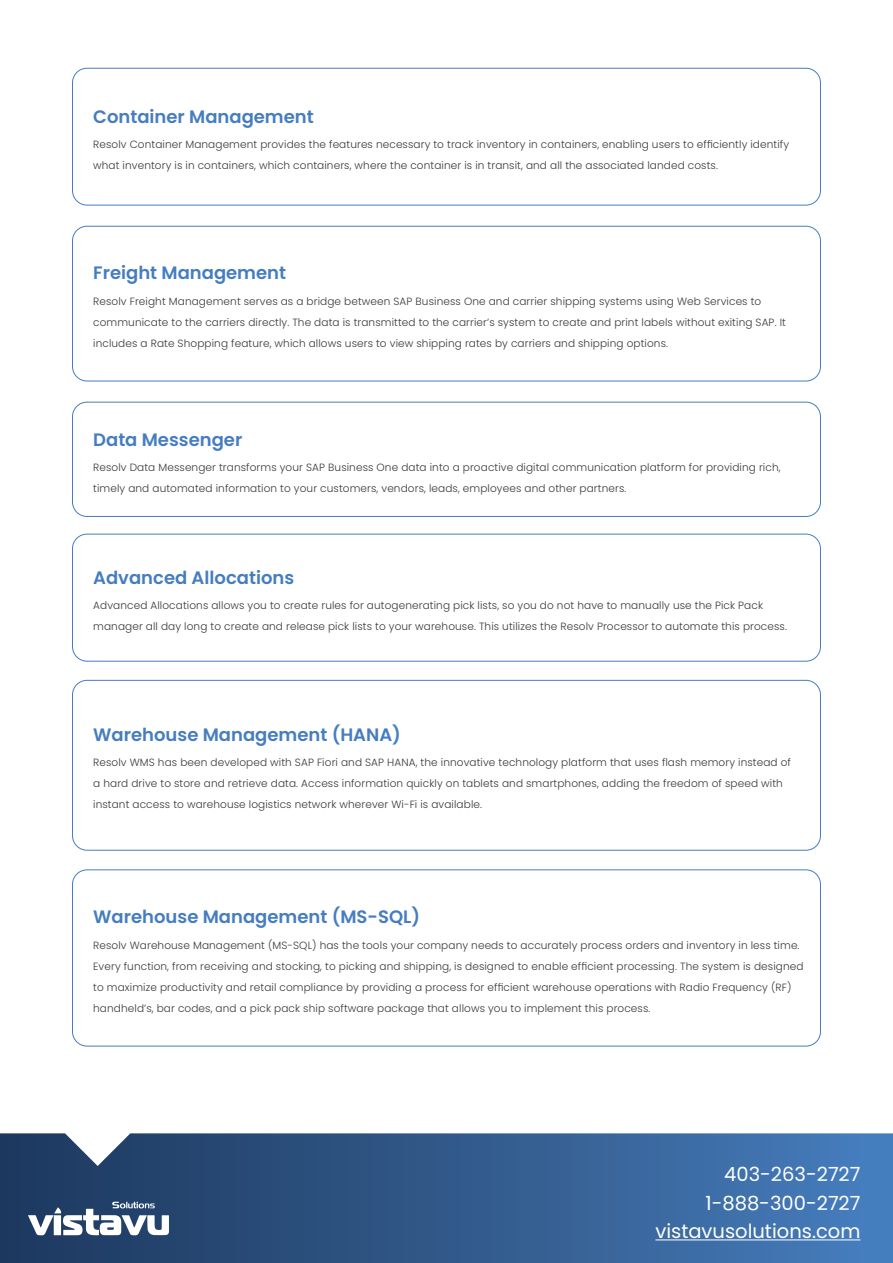
<style>
.page{position:relative;width:893px;height:1263px;background:#fff}
.page>*{position:absolute;margin:0;border:0;box-sizing:border-box;transform-origin:0 0}
.t1{font:19.5px/28.5px "Poppins";color:#fff;text-align:right}
.t2{font:600 18px "Poppins";color:#457dc0}
.t3{font:300 10.5px/21px "Poppins";letter-spacing:.01em;color:#383938}
</style>
<div class="page">
<svg style="left:0;top:1133px;width:893px;height:130px;background:#355d8e"></svg>
<svg style="left:28px;top:1202px;width:141px;height:33px"></svg>
<hr style="left:655px;top:1239px;width:205px;height:1px;background:#fff">
<div style="left:72px;top:68px;width:749px;height:137px;border:1px solid #457dc0;border-radius:15px"></div>
<div style="left:72px;top:680px;width:749px;height:170px;border:1px solid #457dc0;border-radius:15px"></div>
<div style="left:72px;top:226px;width:749px;height:155px;border:1px solid #457dc0;border-radius:15px"></div>
<div style="left:72px;top:402px;width:749px;height:115px;border:1px solid #457dc0;border-radius:15px"></div>
<div style="left:72px;top:870px;width:749px;height:176px;border:1px solid #457dc0;border-radius:15px"></div>
<div style="left:72px;top:534px;width:749px;height:127px;border:1px solid #457dc0;border-radius:15px"></div>
<h2 class="t2" style="left:93px;top:106px;width:222px">Container Management</h2>
<p class="t3" style="left:93px;top:134px;width:697px">Resolv Container Management provides the features necessary to track inventory in containers, enabling users to efficiently identify what inventory is in containers, which containers, where the container is in transit, and all the associated landed costs.</p>
<h2 class="t2" style="left:93px;top:263px;width:194px">Freight Management</h2>
<p class="t3" style="left:93px;top:291px;width:694px">Resolv Freight Management serves as a bridge between SAP Business One and carrier shipping systems using Web Services to communicate to the carriers directly. The data is transmitted to the carrier’s system to create and print labels without exiting SAP. It includes a Rate Shopping feature, which allows users to view shipping rates by carriers and shipping options.</p>
<h2 class="t2" style="left:93px;top:429px;width:151px">Data Messenger</h2>
<p class="t3" style="left:93px;top:457px;width:689px">Resolv Data Messenger transforms your SAP Business One data into a proactive digital communication platform for providing rich, timely and automated information to your customers, vendors, leads, employees and other partners.</p>
<h2 class="t2" style="left:93px;top:567px;width:203px">Advanced Allocations</h2>
<p class="t3" style="left:93px;top:595px;width:695px">Advanced Allocations allows you to create rules for autogenerating pick lists, so you do not have to manually use the Pick Pack manager all day long to create and release pick lists to your warehouse. This utilizes the Resolv Processor to automate this process.</p>
<h2 class="t2" style="left:93px;top:724px;width:309px">Warehouse Management (HANA)</h2>
<p class="t3" style="left:93px;top:752px;width:699px">Resolv WMS has been developed with SAP Fiori and SAP HANA, the innovative technology platform that uses flash memory instead of a hard drive to store and retrieve data. Access information quickly on tablets and smartphones, adding the freedom of speed with instant access to warehouse logistics network wherever Wi-Fi is available.</p>
<h2 class="t2" style="left:93px;top:906px;width:328px">Warehouse Management (MS-SQL)</h2>
<p class="t3" style="left:93px;top:934px;width:712px">Resolv Warehouse Management (MS-SQL) has the tools your company needs to accurately process orders and inventory in less time.<br>Every function, from receiving and stocking, to picking and shipping, is designed to enable efficient processing. The system is designed to maximize productivity and retail compliance by providing a process for efficient warehouse operations with Radio Frequency (RF) handheld’s, bar codes, and a pick pack ship software package that allows you to implement this process.</p>
<h1 class="t1" style="left:655px;top:1160px;width:207px">403-263-2727<br>1-888-300-2727 vistavusolutions.com</h1>
</div>
